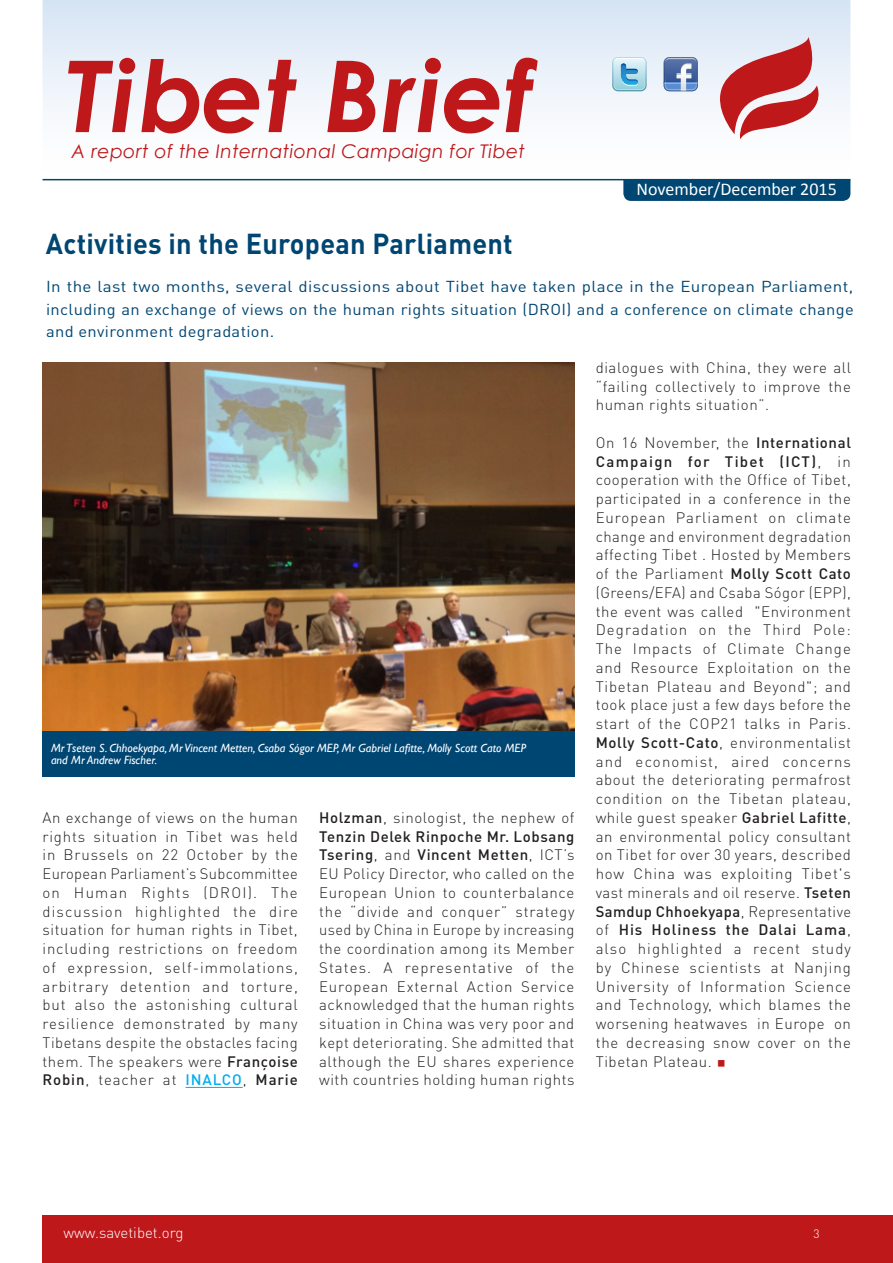
<style>
.page{position:relative;width:893px;height:1263px;background:#fff}
.page>*{position:absolute;margin:0;border:0;box-sizing:border-box;transform-origin:0 0}
.t1{font:italic 700 99.3px "Century Gothic";letter-spacing:.02em;color:#bf181b}
._01_-_Titre{font:700 28.5px "DIN Pro";letter-spacing:.01em;color:#004673;scale:.95 1}
.t2{font:italic 18.9px "Century Gothic";letter-spacing:.02em;color:#bf181b}
.t3{font:18px "Calibri";color:#fff}
._01_-_Titre-2{font:15.6px/22.5px "DIN Pro";letter-spacing:.02em;color:#004673;text-align:justify;scale:1.08 1}
._03_-_Texte_courante{font:300 15px/18.8px "DIN Pro";letter-spacing:.04em;color:#231f20;text-align:justify}
.t4{font:300 15px "DIN Pro";color:#fff}
._03_-_Texte_courante-2{font:italic 12px/12.8px "Gill Sans";color:#fff}
.t5{font:300 12px "DIN Pro";color:#fff}
.s1{font-weight:500}
.s2{font-weight:500;color:#00aeef}
.s3{font-family:"Minion Pro";font-weight:400;font-size:22.5px;color:#bf181b}
</style>
<div class="page">
<svg style="left:43px;top:0;width:807px;height:179px"></svg>
<hr style="left:43px;top:179px;width:807px;height:1px;background:#004673">
<div style="left:623px;top:180px;width:227px;height:21px;background:#004673"></div>
<div style="left:43px;top:1215px;width:850px;height:48px;background:#bf181b"></div>
<svg style="left:612px;top:57px;width:34px;height:34px"></svg>
<svg style="left:664px;top:57px;width:34px;height:34px"></svg>
<svg style="left:719px;top:37px;width:107px;height:102px"></svg>
<hr style="left:186px;top:1087px;width:57px;height:1px;background:#00aeef">
<img style="left:42px;top:362px;width:532px;height:369px">
<div style="left:43px;top:731px;width:532px;height:46px;background:#004673"></div>
<h1 class="t1" style="left:66px;top:32px;width:468px">Tibet Brief</h1>
<p class="t2" style="left:72px;top:140px;width:455px">A report of the International Campaign for Tibet</p>
<p class="_01_-_Titre" style="left:46px;top:224px;width:493px">Activities in the European Parliament</p>
<p class="t3" style="left:636px;top:178px;width:202px">November/December 2015</p>
<p class="_01_-_Titre-2" style="left:46px;top:274px;width:749px">In the last two months, several discussions about Tibet have taken place in the European Parliament, including an exchange of views on the human rights situation (DROI) and a conference on climate change and environment degradation.</p>
<p class="_03_-_Texte_courante-2" style="left:51px;top:741px;width:477px">Mr Tseten S. Chhoekyapa, Mr Vincent Metten, Csaba Sógor MEP, Mr Gabriel Lafitte, Molly Scott Cato MEP and Mr Andrew Fischer.</p>
<p class="_03_-_Texte_courante" style="left:43px;top:807px;width:257px">An exchange of views on the human rights situation in Tibet was held in Brussels on 22 October by the European Parliament’s Subcommittee on Human Rights (DROI). The discussion highlighted the dire situation for human rights in Tibet, including restrictions on freedom of expression, self-immolations, arbitrary detention and torture, but also the astonishing cultural resilience demonstrated by many Tibetans despite the obstacles facing them. The speakers were <span class="s1">Françoise Robin</span>, teacher at <span class="s2">INALCO</span>, <span class="s1">Marie</span></p>
<p class="_03_-_Texte_courante" style="left:319px;top:807px;width:257px"><span class="s1">Holzman</span>, sinologist, the nephew of <span class="s1">Tenzin Delek Rinpoche Mr. Lobsang Tsering</span>, and <span class="s1">Vincent Metten</span>, ICT’s EU Policy Director, who called on the European Union to counterbalance the “divide and conquer” strategy used by China in Europe by increasing the coordination among its Member States. A representative of the European External Action Service acknowledged that the human rights situation in China was very poor and kept deteriorating. She admitted that although the EU shares experience with countries holding human rights</p>
<p class="_03_-_Texte_courante" style="left:596px;top:357px;width:257px">dialogues with China, they were all “failing collectively to improve the human rights situation”.</p>
<p class="_03_-_Texte_courante" style="left:596px;top:432px;width:257px">On 16 November, the <span class="s1">International Campaign for Tibet (ICT)</span>, in cooperation with the Office of Tibet, participated in a conference in the European Parliament on climate change and environment degradation affecting Tibet . Hosted by Members of the Parliament <span class="s1">Molly Scott Cato </span>(Greens/EFA) and Csaba Sógor (EPP), the event was called "Environment Degradation on the Third Pole:<br>The Impacts of Climate Change and Resource Exploitation on the Tibetan Plateau and Beyond"; and took place just a few days before the start of the COP21 talks in Paris.<br><span class="s1">Molly Scott-Cato</span>, environmentalist and economist, aired concerns about the deteriorating permafrost condition on the Tibetan plateau, while guest speaker <span class="s1">Gabriel Lafitte</span>, an environmental policy consultant on Tibet for over 30 years, described how China was exploiting Tibet's vast minerals and oil reserve. <span class="s1">Tseten Samdup Chhoekyapa</span>, Representative of <span class="s1">His Holiness the Dalai Lama</span>, also highlighted a recent study by Chinese scientists at Nanjing University of Information Science and Technology, which blames the worsening heatwaves in Europe on the decreasing snow cover on the Tibetan Plateau. <span class="s3">■</span></p>
<p class="t4" style="left:64px;top:1222px;width:121px">www.savetibet.org</p>
<p class="t5" style="left:813px;top:1225px;width:8px">3</p>
</div>
